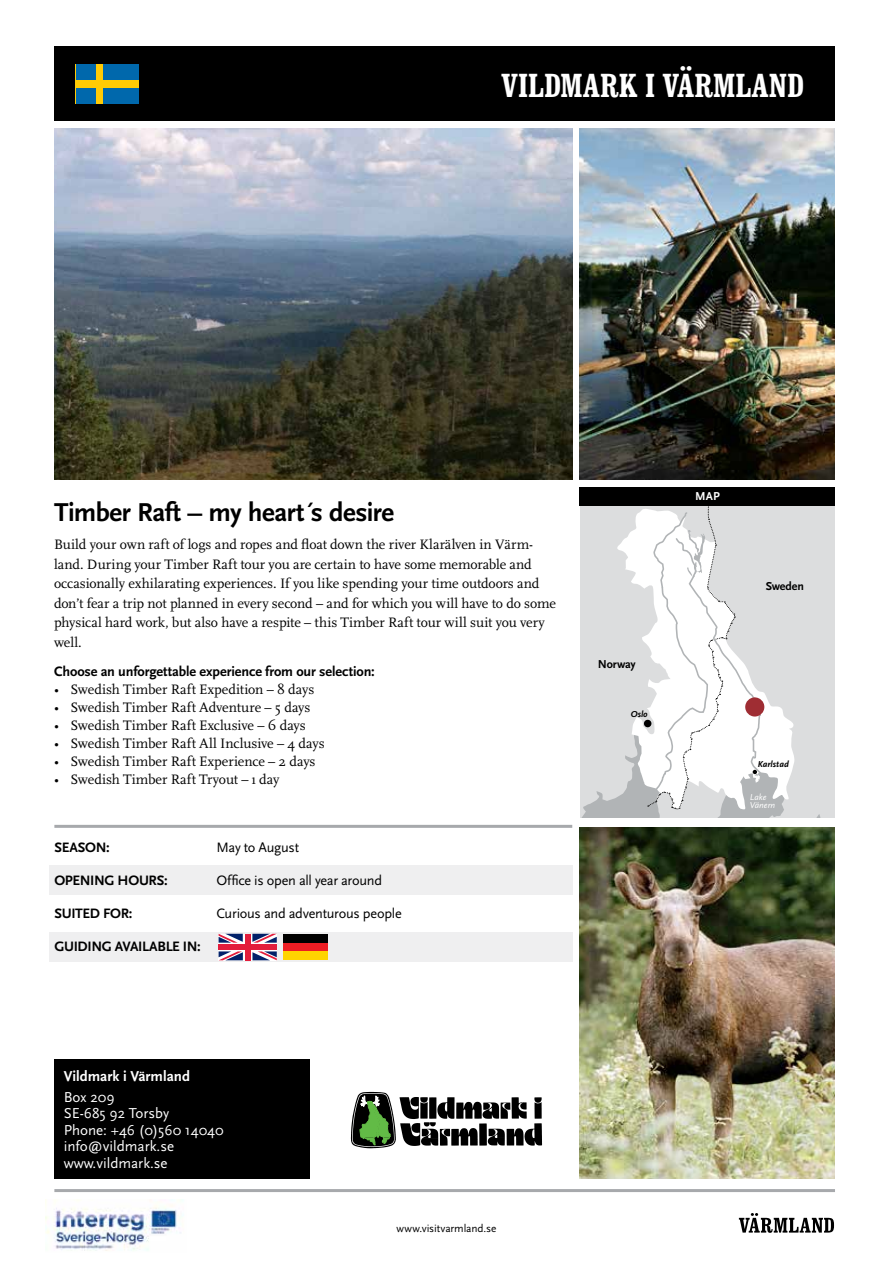
<style>
.page{position:relative;width:893px;height:1263px;background:#fff}
.page>*{position:absolute;margin:0;border:0;box-sizing:border-box;transform-origin:0 0}
.t1{font:700 condensed 33px "Clarendon TL";letter-spacing:.01em;color:#fff}
.t2{font:700 27px "Scala Sans";letter-spacing:-.02em;color:#000}
.t3{font:15px/16.5px "Scala Sans Pro";color:#fff}
.t4{font:700 15px "Scala Sans";color:#fff}
.t5{font:14.25px/19.5px "Scala Pro";letter-spacing:-.005em;color:#000}
.t6{font:700 14.25px "Scala Sans";letter-spacing:-.015em;color:#000}
.t7{font:14.25px "Scala Sans";letter-spacing:-.02em;color:#000}
.t8{font:700 12px "Scala Sans";letter-spacing:-.015em;color:#000}
.t9{font:700 12px "Scala Sans";color:#fff}
.t10{font:11.25px "Scala Sans";letter-spacing:-.01em;color:#000}
.t11{font:italic 700 9px "Scala Sans";letter-spacing:.005em;color:#000}
.t12{font:italic 9px/7.5px "Scala Sans";color:#fff}
</style>
<div class="page">
<div style="left:49px;top:865px;width:523px;height:30px;background:#efeff0"></div>
<div style="left:49px;top:932px;width:523px;height:30px;background:#efeff0"></div>
<div style="left:218px;top:934px;width:59px;height:26px;background:#fff"></div>
<img style="left:580px;top:129px;width:255px;height:350px">
<div style="left:54px;top:47px;width:781px;height:74px;background:#000"></div>
<div style="left:54px;top:1059px;width:255px;height:120px;background:#000"></div>
<img style="left:579px;top:828px;width:255px;height:351px">
<svg style="left:739px;top:1213px;width:95px;height:20px"></svg>
<img style="left:54px;top:129px;width:518px;height:350px">
<svg style="left:252px;top:934px;width:25px;height:9px"></svg>
<svg style="left:252px;top:951px;width:25px;height:9px"></svg>
<svg style="left:219px;top:934px;width:24px;height:9px"></svg>
<svg style="left:219px;top:951px;width:24px;height:9px"></svg>
<div style="left:219px;top:944px;width:58px;height:6px;background:#e31d3c"></div>
<div style="left:245px;top:934px;width:6px;height:26px;background:#e31d3c"></div>
<div style="left:283px;top:934px;width:45px;height:9px;background:#000"></div>
<div style="left:283px;top:943px;width:45px;height:8px;background:#ed1d24"></div>
<div style="left:283px;top:951px;width:45px;height:9px;background:#ffd400"></div>
<hr style="left:54px;top:825px;width:518px;height:3px;background:#a7a9ac">
<hr style="left:54px;top:1189px;width:781px;height:3px;background:#a7a9ac">
<div style="left:76px;top:64px;width:63px;height:40px;background:#ffcb05"></div>
<div style="left:76px;top:64px;width:19px;height:16px;background:#0068ac"></div>
<div style="left:76px;top:88px;width:19px;height:16px;background:#0068ac"></div>
<div style="left:103px;top:64px;width:36px;height:16px;background:#0068ac"></div>
<div style="left:103px;top:88px;width:36px;height:16px;background:#0068ac"></div>
<img style="left:46px;top:1199px;width:137px;height:52px">
<div style="left:580px;top:505px;width:255px;height:312px;background:#dcddde"></div>
<svg style="left:615px;top:508px;width:25px;height:302px;background:#dbdcdd"></svg>
<svg style="left:640px;top:505px;width:181px;height:312px"></svg>
<div style="left:580px;top:487px;width:255px;height:18px;background:#000"></div>
<div style="left:745px;top:697px;width:19px;height:19px;background:#9f2d33;border-radius:50%"></div>
<svg style="left:351px;top:1092px;width:191px;height:56px"></svg>
<h1 class="t1" style="left:501px;top:63px;width:304px">VILDMARK I VÄRMLAND</h1>
<h2 class="t2" style="left:54px;top:498px;width:342px">Timber Raft – my heart´s desire</h2>
<p class="t5" style="left:54px;top:535px;width:503px">Build your own raft of logs and ropes and float down the river Klarälven in Värm&shy;land. During your Timber Raft tour you are certain to have some memorable and occasionally exhilarating experiences. If you like spending your time outdoors and don’t fear a trip not planned in every second – and for which you will have to do some physical hard work, but also have a respite – this Timber Raft tour will suit you very well.</p>
<p class="t6" style="left:54px;top:664px;width:322px">Choose an unforgettable experience from our selection:</p>
<p class="t5" style="left:54px;top:680px;width:262px">• Swedish Timber Raft Expedition – 8 days</p>
<p class="t5" style="left:54px;top:698px;width:258px">• Swedish Timber Raft Adventure – 5 days</p>
<p class="t5" style="left:54px;top:716px;width:253px">• Swedish Timber Raft Exclusive – 6 days</p>
<p class="t5" style="left:54px;top:734px;width:272px">• Swedish Timber Raft All Inclusive – 4 days</p>
<p class="t5" style="left:54px;top:752px;width:263px">• Swedish Timber Raft Experience – 2 days</p>
<p class="t5" style="left:54px;top:770px;width:227px">• Swedish Timber Raft Tryout – 1 day</p>
<p class="t6" style="left:54px;top:839px;width:57px">SEASON:</p>
<p class="t7" style="left:216px;top:839px;width:84px">May to August</p>
<p class="t6" style="left:54px;top:872px;width:115px">OPENING HOURS:</p>
<p class="t7" style="left:216px;top:872px;width:167px">Office is open all year around</p>
<p class="t6" style="left:54px;top:905px;width:79px">SUITED FOR:</p>
<p class="t7" style="left:216px;top:905px;width:187px">Curious and adventurous people</p>
<p class="t6" style="left:54px;top:938px;width:148px">GUIDING AVAILABLE IN:</p>
<p class="t8" style="left:598px;top:658px;width:39px">Norway</p>
<p class="t11" style="left:631px;top:709px;width:19px">Oslo</p>
<p class="t4" style="left:64px;top:1068px;width:128px">Vildmark i Värmland</p>
<p class="t3" style="left:64px;top:1089px;width:161px">Box 209<br>SE-685 92 Torsby<br>Phone: +46 (0)560 14040 info@vildmark.se www.vildmark.se</p>
<p class="t10" style="left:397px;top:1222px;width:101px">www.visitvarmland.se</p>
<p class="t9" style="left:695px;top:490px;width:26px">MAP</p>
<p class="t8" style="left:766px;top:580px;width:40px">Sweden</p>
<p class="t11" style="left:758px;top:759px;width:33px">Karlstad</p>
<p class="t12" style="left:750px;top:794px;width:27px">Lake<br>Vänern</p>
</div>
